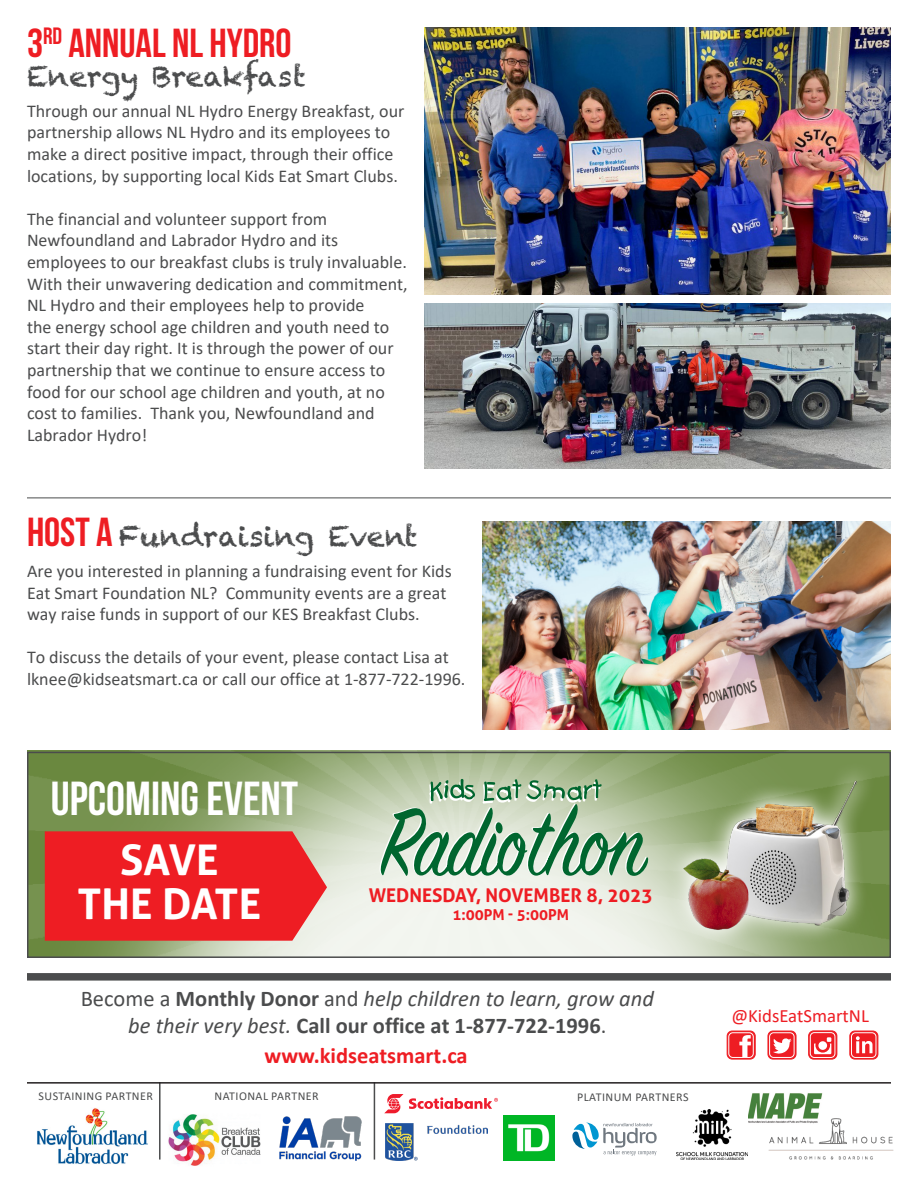
<style>
.page{position:relative;width:918px;height:1188px;background:#fff}
.page>*{position:absolute;margin:0;border:0;box-sizing:border-box;transform-origin:0 0}
.t1{font:700 47.7px "Bebas Neue";color:#fff}
.t2{font:700 42.45px "Aller";color:#fff}
.t3{font:700 40.5px "Bebas Neue";color:#ee1d23}
.t4{font:28.5px "Chalkduster";color:#4b4c4d}
.t5{font:italic 22.5px "Calibri";color:#4b4c4d}
.t6{font:700 22.5px "Calibri";color:#4b4c4d}
.t7{font:700 22.5px "Calibri";color:#ee1d23}
.t8{font:700 18.9px "Aller";color:#ee1d23}
.t9{font:18.75px "Calibri";color:#ee1d23}
.t10{font:18px/21.6px "Calibri";color:#4b4c4d}
.t11{font:700 15px "Aller";color:#ee1d23}
.t12{font:12px "Calibri";letter-spacing:.04em;color:#4b4c4d}
.s1{font-family:"Bebas Neue";font-weight:700;font-size:40.5px;color:#ee1d23}
.s2{font-style:normal}
.s3{font-weight:700;font-style:normal}
.s4{font-weight:400;font-style:italic}
.s5{font-weight:400}
</style>
<div class="page">
<img style="left:483px;top:522px;width:408px;height:207px">
<img style="left:27px;top:751px;width:864px;height:204px">
<img style="left:385px;top:1124px;width:102px;height:37px">
<div style="left:727px;top:1031px;width:28px;height:28px;background:#ee1d23;border-radius:5px"></div>
<div style="left:727px;top:1031px;width:29px;height:29px;border:1px solid #ee1d23;border-radius:5px"></div>
<div style="left:728px;top:1032px;width:26px;height:26px;border:1px solid #fff;border-radius:4px"></div>
<svg style="left:739px;top:1035px;width:12px;height:22px"></svg>
<div style="left:768px;top:1031px;width:28px;height:28px;background:#ee1d23;border-radius:5px"></div>
<div style="left:768px;top:1031px;width:28px;height:29px;border:1px solid #ee1d23;border-radius:5px"></div>
<div style="left:769px;top:1032px;width:26px;height:26px;border:1px solid #fff;border-radius:4px"></div>
<svg style="left:773px;top:1038px;width:19px;height:16px"></svg>
<svg style="left:809px;top:1031px;width:28px;height:28px"></svg>
<div style="left:808px;top:1030px;width:29px;height:30px;border:1px solid #ee1d23;border-radius:5px"></div>
<div style="left:810px;top:1032px;width:25px;height:26px;border:1px solid #fff;border-radius:4px"></div>
<svg style="left:814px;top:1037px;width:17px;height:17px"></svg>
<img style="left:37px;top:1108px;width:111px;height:56px">
<img style="left:168px;top:1114px;width:93px;height:52px">
<img style="left:748px;top:1093px;width:75px;height:30px">
<img style="left:503px;top:1115px;width:52px;height:46px">
<svg style="left:572px;top:1123px;width:85px;height:33px"></svg>
<hr style="left:159px;top:1082px;width:2px;height:78px;background:#4b4c4d">
<hr style="left:374px;top:1082px;width:1px;height:78px;background:#4b4c4d">
<hr style="left:27px;top:1082px;width:864px;height:2px;background:#231f20">
<div style="left:27px;top:973px;width:864px;height:8px;background:#4b4c4d"></div>
<img style="left:676px;top:1109px;width:72px;height:51px">
<svg style="left:384px;top:1094px;width:19px;height:19px"></svg>
<svg style="left:409px;top:1097px;width:89px;height:12px"></svg>
<img style="left:280px;top:1117px;width:81px;height:44px">
<svg style="left:664px;top:762px;width:211px;height:187px;background:#a1b486"></svg>
<img style="left:675px;top:770px;width:206px;height:165px">
<svg style="left:45px;top:831px;width:282px;height:110px;background:#ec2a2e"></svg>
<div style="left:27px;top:752px;width:864px;height:206px;border:2px solid #4b4c4d"></div>
<img style="left:768px;top:1118px;width:126px;height:42px">
<img style="left:424px;top:27px;width:467px;height:268px">
<img style="left:424px;top:304px;width:467px;height:165px">
<svg style="left:379px;top:779px;width:269px;height:97px;background:#9bbc9e"></svg>
<hr style="left:27px;top:498px;width:864px;height:1px;background:#4b4c4d">
<div style="left:850px;top:1031px;width:28px;height:28px;background:#ee1d23;border-radius:5px"></div>
<div style="left:849px;top:1031px;width:29px;height:29px;border:1px solid #ee1d23;border-radius:5px"></div>
<div style="left:851px;top:1032px;width:25px;height:26px;border:1px solid #fff;border-radius:4px"></div>
<svg style="left:856px;top:1036px;width:17px;height:17px"></svg>
<p class="t3" style="left:27px;top:21px;width:266px">3<sup>RD</sup> ANNUAL NL HYDRO</p>
<p class="t4" style="left:27px;top:59px;width:281px">Energy Breakfast</p>
<p class="t10" style="left:27px;top:100px;width:379px">Through our annual NL Hydro Energy Breakfast, our partnership allows NL Hydro and its employees to make a direct positive impact, through their office locations, by supporting local Kids Eat Smart Clubs.</p>
<p class="t10" style="left:27px;top:208px;width:382px">The financial and volunteer support from Newfoundland and Labrador Hydro and its employees to our breakfast clubs is truly invaluable.<br>With their unwavering dedication and commitment, NL Hydro and their employees help to provide<br>the energy school age children and youth need to start their day right. It is through the power of our partnership that we continue to ensure access to food for our school age children and youth, at no cost to families. Thank you, Newfoundland and Labrador Hydro!</p>
<p class="t4" style="left:27px;top:520px;width:392px"><span class="s1">HOST A</span> Fundraising Event</p>
<p class="t10" style="left:27px;top:560px;width:426px">Are you interested in planning a fundraising event for Kids<br>Eat Smart Foundation NL? Community events are a great way raise funds in support of our KES Breakfast Clubs.</p>
<p class="t10" style="left:27px;top:646px;width:440px">To discuss the details of your event, please contact Lisa at lknee@kidseatsmart.ca or call our office at 1-877-722-1996.</p>
<p class="t1" style="left:51px;top:772px;width:249px">UPCOMING EVENT</p>
<p class="t2" style="left:120px;top:834px;width:100px">SAVE</p>
<p class="t2" style="left:78px;top:878px;width:185px">THE DATE</p>
<p class="t8" style="left:369px;top:884px;width:286px">WEDNESDAY, NOVEMBER 8, 2023</p>
<p class="t11" style="left:452px;top:905px;width:118px">1:00PM - 5:00PM</p>
<p class="t5" style="left:81px;top:983px;width:575px"><span class="s2">Become a</span> <span class="s3">Monthly Donor</span> <span class="s2">and</span> help children to learn, grow and</p>
<p class="t6" style="left:128px;top:1010px;width:480px"><span class="s4">be their very best.</span> Call our office at 1-877-722-1996<span class="s5">.</span></p>
<p class="t7" style="left:264px;top:1040px;width:205px">www.kidseatsmart.ca</p>
<p class="t12" style="left:39px;top:1088px;width:116px">SUSTAINING PARTNER</p>
<p class="t12" style="left:215px;top:1088px;width:106px">NATIONAL PARTNER</p>
<p class="t12" style="left:577px;top:1089px;width:113px">PLATINUM PARTNERS</p>
<p class="t9" style="left:731px;top:1002px;width:139px">@KidsEatSmartNL</p>
</div>
